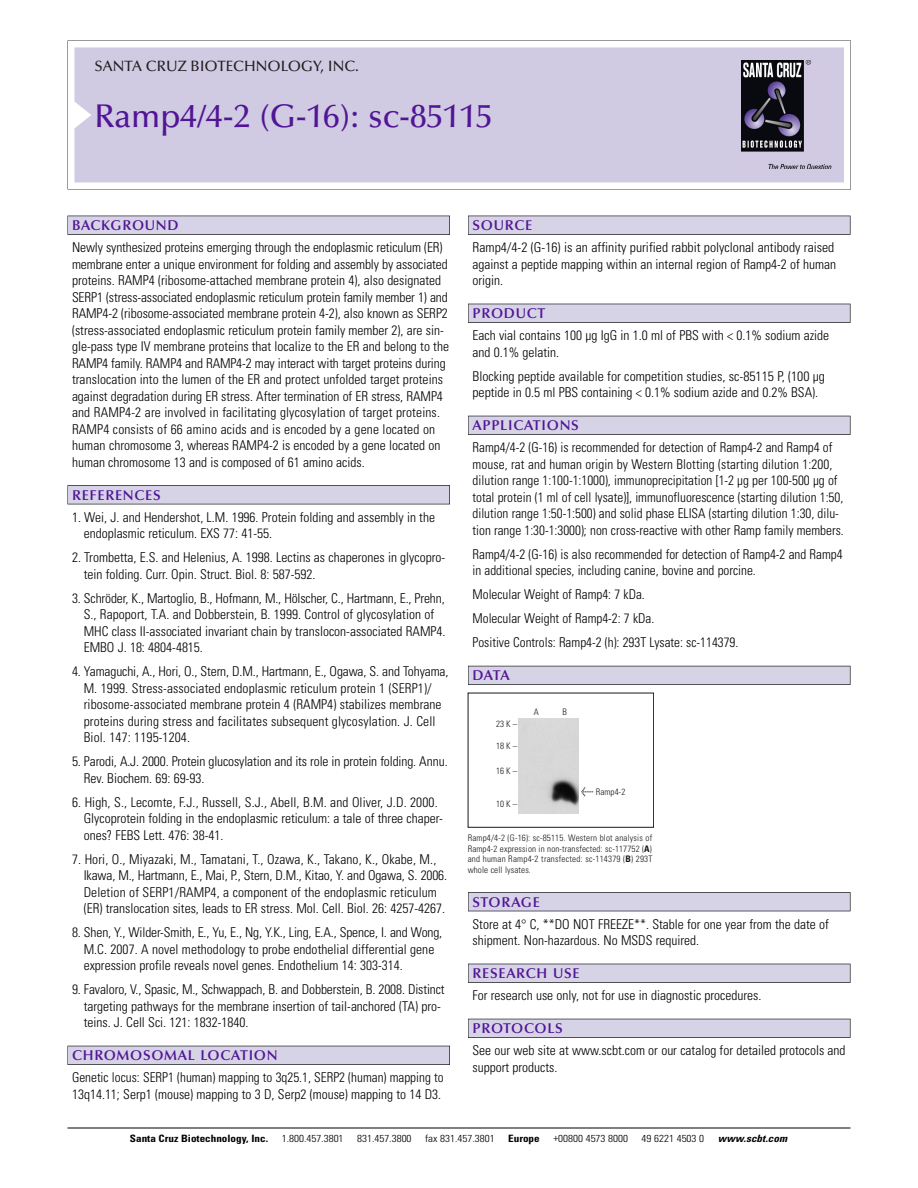
<style>
.page{position:relative;width:918px;height:1188px;background:#fff}
.page>*{position:absolute;margin:0;border:0;box-sizing:border-box;transform-origin:0 0}
.t1{font:500 33px "Optima";color:#511695}
.t2{font:500 15px "Optima";color:#231f20}
.t3{font:600 14.25px "Optima";letter-spacing:.05em;color:#511695}
.t4{font:300 condensed 13.5px/16.5px "Univers";color:#000}
.t5{font:300 condensed 10.2px "Univers";color:#000;scale:1.1 1}
.t6{font:700 condensed 10.2px "Univers";color:#000;scale:1.1 1}
.t7{font:italic 700 condensed 10.2px "Univers";letter-spacing:.005em;color:#000;scale:1.1 1}
.t8{font:9px/10.5px "Univers Condensed Light+WIJYZQ";letter-spacing:.025em;color:#191919;text-align:justify}
.s1{font-family:"Meta Plus Book Roman+UOPTSU";font-size:10.5px}
.s2{font-family:"Univers Condensed Bold+CPFCPK"}
</style>
<div class="page">
<svg style="left:68px;top:40px;width:783px;height:149px"></svg>
<div style="left:74px;top:47px;width:770px;height:135px;background:#d1cae3"></div>
<img style="left:741px;top:60px;width:90px;height:108px">
<div style="left:68px;top:216px;width:382px;height:19px;background:#525155"></div>
<div style="left:68px;top:216px;width:381px;height:18px;background:#d7d3e7"></div>
<div style="left:68px;top:485px;width:382px;height:19px;background:#525155"></div>
<div style="left:68px;top:486px;width:381px;height:18px;background:#d7d3e7"></div>
<div style="left:68px;top:1046px;width:382px;height:19px;background:#525158"></div>
<div style="left:68px;top:1046px;width:381px;height:18px;background:#d7d3e7"></div>
<div style="left:468px;top:216px;width:382px;height:19px;background:#525155"></div>
<div style="left:468px;top:216px;width:382px;height:18px;background:#d7d3e7"></div>
<div style="left:468px;top:304px;width:382px;height:19px;background:#515055"></div>
<div style="left:468px;top:304px;width:382px;height:18px;background:#d7d3e7"></div>
<div style="left:468px;top:416px;width:382px;height:19px;background:#525158"></div>
<div style="left:468px;top:416px;width:382px;height:18px;background:#d7d3e7"></div>
<div style="left:468px;top:666px;width:382px;height:19px;background:#54535a"></div>
<div style="left:468px;top:666px;width:382px;height:18px;background:#d7d3e7"></div>
<div style="left:468px;top:892px;width:382px;height:19px;background:#525156"></div>
<div style="left:468px;top:893px;width:382px;height:18px;background:#d7d3e7"></div>
<div style="left:468px;top:964px;width:382px;height:19px;background:#515055"></div>
<div style="left:468px;top:964px;width:382px;height:18px;background:#d7d3e7"></div>
<div style="left:468px;top:1019px;width:382px;height:19px;background:#525158"></div>
<div style="left:468px;top:1019px;width:382px;height:18px;background:#d7d3e7"></div>
<hr style="left:68px;top:1128px;width:782px;height:1px;background:#000">
<div style="left:468px;top:693px;width:186px;height:135px;border:1px solid #191919"></div>
<img style="left:518px;top:718px;width:61px;height:95px">
<p class="t2" style="left:94px;top:61px;width:266px">SANTA CRUZ BIOTECHNOLOGY, INC.</p>
<h1 class="t1" style="left:94px;top:103px;width:400px">Ramp4/4-2 (G-16): sc-85115</h1>
<p class="t3" style="left:72px;top:219px;width:108px">BACKGROUND</p>
<p class="t4" style="left:72px;top:240px;width:379px">Newly synthesized proteins emerging through the endoplasmic reticulum (ER) membrane enter a unique environment for folding and assembly by associated proteins. RAMP4 (ribosome-attached membrane protein 4), also designated SERP1 (stress-associated endoplasmic reticulum protein family member 1) and RAMP4-2 (ribosome-associated membrane protein 4-2), also known as SERP2 (stress-associated endoplasmic reticulum protein family member 2), are sin&shy;gle-pass type IV membrane proteins that localize to the ER and belong to the RAMP4 family. RAMP4 and RAMP4-2 may interact with target proteins during translocation into the lumen of the ER and protect unfolded target proteins against degradation during ER stress. After termination of ER stress, RAMP4 and RAMP4-2 are involved in facilitating glycosylation of target proteins.<br>RAMP4 consists of 66 amino acids and is encoded by a gene located on human chromosome 3, whereas RAMP4-2 is encoded by a gene located on human chromosome 13 and is composed of 61 amino acids.</p>
<p class="t3" style="left:72px;top:489px;width:90px">REFERENCES</p>
<p class="t4" style="left:84px;top:510px;width:353px;text-indent:-12px">1. Wei, J. and Hendershot, L.M. 1996. Protein folding and assembly in the endoplasmic reticulum. EXS 77: 41-55.</p>
<p class="t4" style="left:84px;top:550px;width:363px;text-indent:-12px">2. Trombetta, E.S. and Helenius, A. 1998. Lectins as chaperones in glycopro&shy;tein folding. Curr. Opin. Struct. Biol. 8: 587-592.</p>
<p class="t4" style="left:84px;top:591px;width:363px;text-indent:-12px">3. Schröder, K., Martoglio, B., Hofmann, M., Hölscher, C., Hartmann, E., Prehn, S., Rapoport, T.A. and Dobberstein, B. 1999. Control of glycosylation of MHC class II-associated invariant chain by translocon-associated RAMP4.<br>EMBO J. 18: 4804-4815.</p>
<p class="t4" style="left:84px;top:664px;width:366px;text-indent:-12px">4. Yamaguchi, A., Hori, O., Stern, D.M., Hartmann, E., Ogawa, S. and Tohyama, M. 1999. Stress-associated endoplasmic reticulum protein 1 (SERP1)/ ribosome-associated membrane protein 4 (RAMP4) stabilizes membrane proteins during stress and facilitates subsequent glycosylation. J. Cell Biol. 147: 1195-1204.</p>
<p class="t4" style="left:84px;top:754px;width:366px;text-indent:-12px">5. Parodi, A.J. 2000. Protein glucosylation and its role in protein folding. Annu.<br>Rev. Biochem. 69: 69-93.</p>
<p class="t4" style="left:84px;top:795px;width:361px;text-indent:-12px">6. High, S., Lecomte, F.J., Russell, S.J., Abell, B.M. and Oliver, J.D. 2000.<br>Glycoprotein folding in the endoplasmic reticulum: a tale of three chaper&shy;ones? FEBS Lett. 476: 38-41.</p>
<p class="t4" style="left:84px;top:852px;width:365px;text-indent:-12px">7. Hori, O., Miyazaki, M., Tamatani, T., Ozawa, K., Takano, K., Okabe, M., Ikawa, M., Hartmann, E., Mai, P., Stern, D.M., Kitao, Y. and Ogawa, S. 2006.<br>Deletion of SERP1/RAMP4, a component of the endoplasmic reticulum (ER) translocation sites, leads to ER stress. Mol. Cell. Biol. 26: 4257-4267.</p>
<p class="t4" style="left:84px;top:925px;width:360px;text-indent:-12px">8. Shen, Y., Wilder-Smith, E., Yu, E., Ng, Y.K., Ling, E.A., Spence, I. and Wong,<br>M.C. 2007. A novel methodology to probe endothelial differential gene expression profile reveals novel genes. Endothelium 14: 303-314.</p>
<p class="t4" style="left:84px;top:982px;width:363px;text-indent:-12px">9. Favaloro, V., Spasic, M., Schwappach, B. and Dobberstein, B. 2008. Distinct targeting pathways for the membrane insertion of tail-anchored (TA) pro&shy;teins. J. Cell Sci. 121: 1832-1840.</p>
<p class="t3" style="left:72px;top:1050px;width:207px">CHROMOSOMAL LOCATION</p>
<p class="t4" style="left:72px;top:1070px;width:373px">Genetic locus: SERP1 (human) mapping to 3q25.1, SERP2 (human) mapping to<br>13q14.11; Serp1 (mouse) mapping to 3 D, Serp2 (mouse) mapping to 14 D3.</p>
<p class="t3" style="left:473px;top:219px;width:61px">SOURCE</p>
<p class="t4" style="left:473px;top:240px;width:365px">Ramp4/4-2 (G-16) is an affinity purified rabbit polyclonal antibody raised against a peptide mapping within an internal region of Ramp4-2 of human origin.</p>
<p class="t3" style="left:473px;top:308px;width:74px">PRODUCT</p>
<p class="t4" style="left:473px;top:328px;width:358px">Each vial contains 100 µg IgG in 1.0 ml of PBS with &lt; 0.1% sodium azide and 0.1% gelatin.</p>
<p class="t4" style="left:473px;top:369px;width:354px">Blocking peptide available for competition studies, sc-85115 P, (100 µg peptide in 0.5 ml PBS containing &lt; 0.1% sodium azide and 0.2% BSA).</p>
<p class="t3" style="left:473px;top:420px;width:108px">APPLICATIONS</p>
<p class="t4" style="left:473px;top:440px;width:373px">Ramp4/4-2 (G-16) is recommended for detection of Ramp4-2 and Ramp4 of mouse, rat and human origin by Western Blotting (starting dilution 1:200, dilution range 1:100-1:1000), immunoprecipitation [1-2 µg per 100-500 µg of total protein (1 ml of cell lysate)], immunofluorescence (starting dilution 1:50, dilution range 1:50-1:500) and solid phase ELISA (starting dilution 1:30, dilu&shy;tion range 1:30-1:3000); non cross-reactive with other Ramp family members.</p>
<p class="t4" style="left:473px;top:547px;width:372px">Ramp4/4-2 (G-16) is also recommended for detection of Ramp4-2 and Ramp4 in additional species, including canine, bovine and porcine.</p>
<p class="t4" style="left:473px;top:584px;width:267px;line-height:24px">Molecular Weight of Ramp4: 7 kDa.<br>Molecular Weight of Ramp4-2: 7 kDa.<br>Positive Controls: Ramp4-2 (h): 293T Lysate: sc-114379.</p>
<p class="t3" style="left:473px;top:670px;width:39px">DATA</p>
<p class="t8" style="left:496px;top:719px;width:22px">23K–</p>
<p class="t8" style="left:496px;top:742px;width:22px">18K–</p>
<p class="t8" style="left:496px;top:767px;width:22px">16K–</p>
<p class="t8" style="left:496px;top:800px;width:22px">10K–</p>
<p class="t8" style="left:534px;top:707px;width:7px">A</p>
<p class="t8" style="left:563px;top:707px;width:6px">B</p>
<p class="t8" style="left:581px;top:788px;width:46px"><span class="s1">&lt;</span> Ramp4-2</p>
<p class="t8" style="left:468px;top:834px;width:186px">Ramp4/4-2 (G-16): sc-85115. Western blot analysis of Ramp4-2 expression in non-transfected: sc-117752 (<span class="s2">A</span>) and human Ramp4-2 transfected: sc-114379 (<span class="s2">B</span>) 293T whole cell lysates.</p>
<p class="t3" style="left:473px;top:896px;width:69px">STORAGE</p>
<p class="t4" style="left:473px;top:917px;width:358px">Store at 4° C, **DO NOT FREEZE**. Stable for one year from the date of shipment. Non-hazardous. No MSDS required.</p>
<p class="t3" style="left:473px;top:968px;width:109px">RESEARCH USE</p>
<p class="t4" style="left:473px;top:988px;width:290px">For research use only, not for use in diagnostic procedures.</p>
<p class="t3" style="left:473px;top:1023px;width:92px">PROTOCOLS</p>
<p class="t4" style="left:473px;top:1043px;width:375px">See our web site at www.scbt.com or our catalog for detailed protocols and support products.</p>
<p class="t6" style="left:130px;top:1135px;width:127px">Santa Cruz Biotechnology, Inc.</p>
<p class="t5" style="left:282px;top:1135px;width:58px">1.800.457.3801</p>
<p class="t5" style="left:357px;top:1135px;width:51px">831.457.3800</p>
<p class="t5" style="left:425px;top:1135px;width:65px">fax 831.457.3801</p>
<p class="t6" style="left:508px;top:1135px;width:30px">Europe</p>
<p class="t5" style="left:553px;top:1135px;width:69px">+00800 4573 8000</p>
<p class="t5" style="left:642px;top:1135px;width:58px">49 6221 4503 0</p>
<p class="t7" style="left:718px;top:1135px;width:64px">www.scbt.com</p>
</div>
